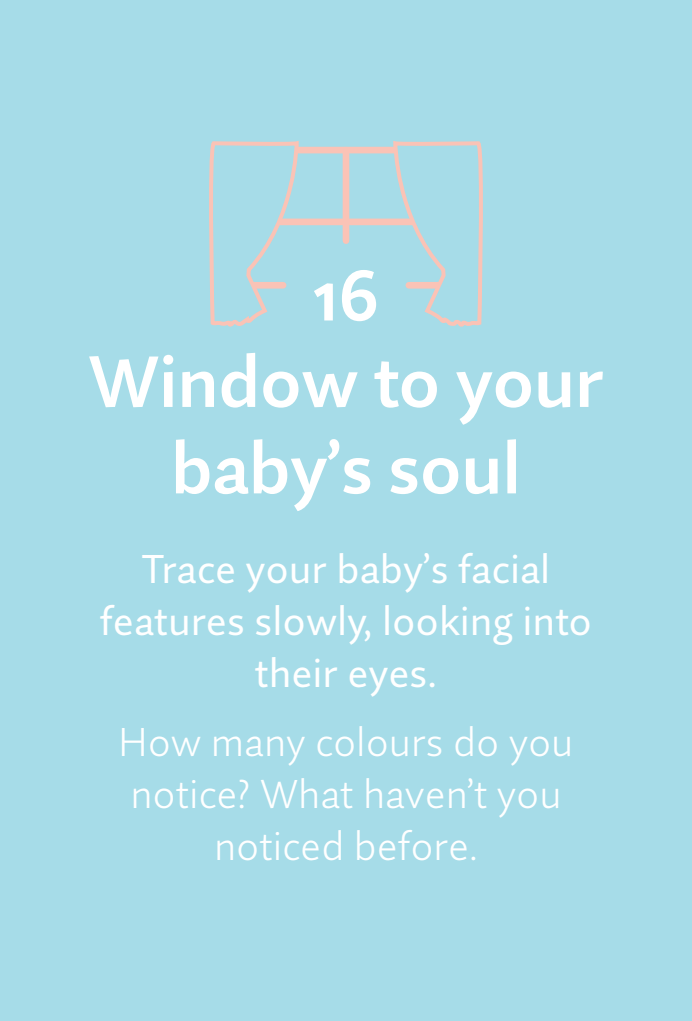
<style>
.page{position:relative;width:692px;height:1021px;background:#fff}
.page>*{position:absolute;margin:0;border:0;box-sizing:border-box;transform-origin:0 0}
.t1{font:600 72px/86.4px "Quire Sans Pro";color:#fff;text-align:center}
.t2{font:40px/52px "Quire Sans Pro";letter-spacing:.015em;color:#fff;text-align:center}
.t3{font:300 40px/52px "Quire Sans Pro";letter-spacing:.015em;color:#fff;text-align:center}
</style>
<div class="page">
<div style="left:0;top:0;width:692px;height:1020px;background:#a6dce8"></div>
<div style="left:228px;top:147px;width:236px;height:141px;border:7px solid #fac3b6"></div>
<div style="left:231px;top:218px;width:230px;height:7px;background:#fac3b6"></div>
<div style="left:342px;top:150px;width:7px;height:91px;background:#fac3b6"></div>
<svg style="left:209px;top:141px;width:92px;height:186px"></svg>
<svg style="left:391px;top:141px;width:92px;height:186px"></svg>
<h1 class="t1" style="left:89px;top:251px;width:516px">16<br>Window to your baby’s soul</h1>
<p class="t2" style="left:100px;top:542px;width:493px">Trace your baby’s facial features slowly, looking into their eyes.</p>
<p class="t3" style="left:119px;top:715px;width:455px">How many colours do you notice? What haven’t you noticed before.</p>
</div>
